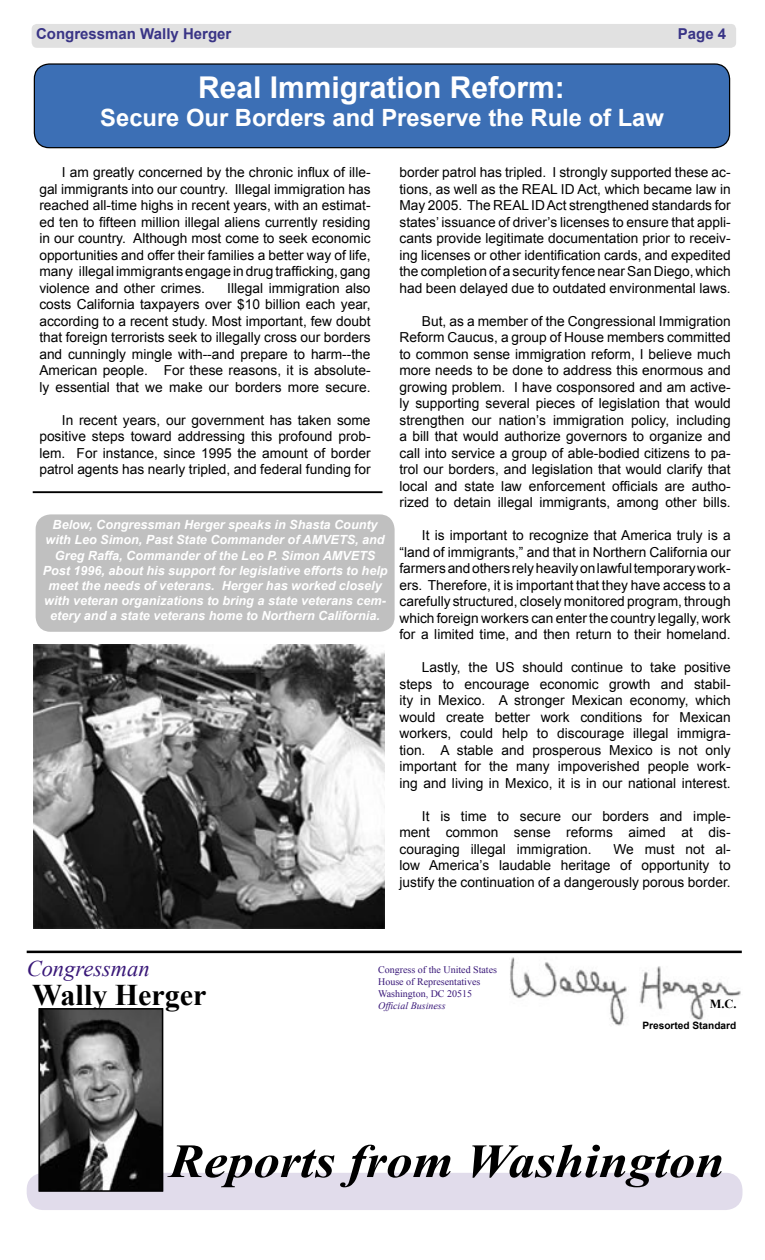
<style>
.page{position:relative;width:765px;height:1260px;background:#fff}
.page>*{position:absolute;margin:0;border:0;box-sizing:border-box;transform-origin:0 0}
.t1{font:italic 700 47.75px "Times New Roman";color:#000;scale:1.1 1}
.t2{font:700 30px "Arial";color:#fff}
.t3{font:700 30px "Times New Roman";color:#000}
.t4{font:700 23.75px "Arial";color:#fff}
.t5{font:italic 22.5px "Times New Roman";color:#381778}
.t6{font:700 15px "Arial";color:#393486}
.t7{font:13.75px/16.5px "Arial";color:#000;text-align:justify}
.t8{font:italic 700 12.62px/15.1px "Arial";color:#fff;text-align:center}
.t9{font:700 12.38px "Times New Roman";color:#000}
.t10{font:700 10.12px "Arial";color:#000}
.t11{font:10px/12px "Times New Roman";color:#381778}
.s1{font-style:italic}
</style>
<div class="page">
<hr style="left:27px;top:951px;width:715px;height:2px;background:#000">
<img style="left:510px;top:957px;width:231px;height:69px">
<div style="left:27px;top:1173px;width:715px;height:37px;background:#e1dceb"></div>
<img style="left:41px;top:1010px;width:120px;height:180px">
<div style="left:39px;top:1008px;width:124px;height:184px;border:1px solid #000"></div>
<div style="left:32px;top:24px;width:704px;height:24px;background:#e1e1e1"></div>
<div style="left:36px;top:514px;width:359px;height:118px;background:#c0c0c0"></div>
<div style="left:33px;top:63px;width:698px;height:85px;background:#3c6fb5"></div>
<img style="left:34px;top:644px;width:351px;height:284px">
<hr style="left:33px;top:491px;width:349px;height:2px;background:#000">
<p class="t6" style="left:36px;top:23px;width:197px">Congressman Wally Herger</p>
<p class="t6" style="left:678px;top:23px;width:50px">Page 4</p>
<p class="t2" style="left:198px;top:67px;width:368px">Real Immigration Reform:</p>
<p class="t4" style="left:100px;top:102px;width:565px">Secure Our Borders and Preserve the Rule of Law</p>
<p class="t7" style="left:39px;top:164px;width:333px;text-indent:22px">I am greatly concerned by the chronic influx of ille&shy;gal immigrants into our country. Illegal immigration has reached all-time highs in recent years, with an estimat&shy;ed ten to fifteen million illegal aliens currently residing in our country. Although most come to seek economic opportunities and offer their families a better way of life, many illegal immigrants engage in drug trafficking, gang violence and other crimes.</p>
<p class="t7" style="left:39px;top:280px;width:333px;text-indent:188px">Illegal immigration also costs California taxpayers over $10 billion each year, according to a recent study. Most important, few doubt that foreign terrorists seek to illegally cross our borders and cunningly mingle with--and prepare to harm--the American people. For these reasons, it is absolute&shy;ly essential that we make our borders more secure.</p>
<p class="t7" style="left:39px;top:412px;width:333px;text-indent:22px">In recent years, our government has taken some positive steps toward addressing this profound prob&shy;lem. For instance, since 1995 the amount of border patrol agents has nearly tripled, and federal funding for</p>
<p class="t8" style="left:43px;top:518px;width:346px">Below, Congressman Herger speaks in Shasta County with Leo Simon, Past State Commander of AMVETS, and Greg Raffa, Commander of the Leo P. Simon AMVETS Post 1996, about his support for legislative efforts to help meet the needs of veterans. Herger has worked closely with veteran organizations to bring a state veterans cem&shy;etery and a state veterans home to Northern California.</p>
<p class="t7" style="left:399px;top:164px;width:333px">border patrol has tripled. I strongly supported these ac&shy;tions, as well as the REAL ID Act, which became law in May 2005. The REAL ID Act strengthened standards for states’ issuance of driver’s licenses to ensure that appli&shy;cants provide legitimate documentation prior to receiv&shy;ing licenses or other identification cards, and expedited the completion of a security fence near San Diego, which had been delayed due to outdated environmental laws.</p>
<p class="t7" style="left:399px;top:313px;width:333px;text-indent:22px">But, as a member of the Congressional Immigration Reform Caucus, a group of House members committed to common sense immigration reform, I believe much more needs to be done to address this enormous and growing problem. I have cosponsored and am active&shy;ly supporting several pieces of legislation that would strengthen our nation’s immigration policy, including a bill that would authorize governors to organize and call into service a group of able-bodied citizens to pa&shy;trol our borders, and legislation that would clarify that local and state law enforcement officials are autho&shy;rized to detain illegal immigrants, among other bills.</p>
<p class="t7" style="left:399px;top:527px;width:333px;text-indent:22px">It is important to recognize that America truly is a “land of immigrants,” and that in Northern California our farmers and others rely heavily on lawful temporary work&shy;ers. Therefore, it is important that they have access to a carefully structured, closely monitored program, through which foreign workers can enter the country legally, work for a limited time, and then return to their homeland.</p>
<p class="t7" style="left:399px;top:659px;width:333px;text-indent:22px">Lastly, the US should continue to take positive steps to encourage economic growth and stabil&shy;ity in Mexico. A stronger Mexican economy, which would create better work conditions for Mexican workers, could help to discourage illegal immigra&shy;tion. A stable and prosperous Mexico is not only important for the many impoverished people work&shy;ing and living in Mexico, it is in our national interest.</p>
<p class="t7" style="left:399px;top:808px;width:333px;text-indent:22px">It is time to secure our borders and imple&shy;ment common sense reforms aimed at dis&shy;couraging illegal immigration.</p>
<p class="t7" style="left:399px;top:841px;width:333px;text-indent:214px">We must not al&shy;low America’s laudable heritage of opportunity to justify the continuation of a dangerously porous border.</p>
<p class="t5" style="left:27px;top:953px;width:124px">Congressman</p>
<p class="t3" style="left:32px;top:974px;width:176px">Wally Herger</p>
<p class="t11" style="left:378px;top:964px;width:120px">Congress of the United States<br>House of Representatives<br>Washington, DC 20515<br><span class="s1">Official Business</span></p>
<p class="t9" style="left:710px;top:995px;width:28px">M.C.</p>
<p class="t10" style="left:642px;top:1019px;width:95px">Presorted Standard</p>
<p class="t1" style="left:169px;top:1128px;width:507px">Reports from Washington</p>
</div>
